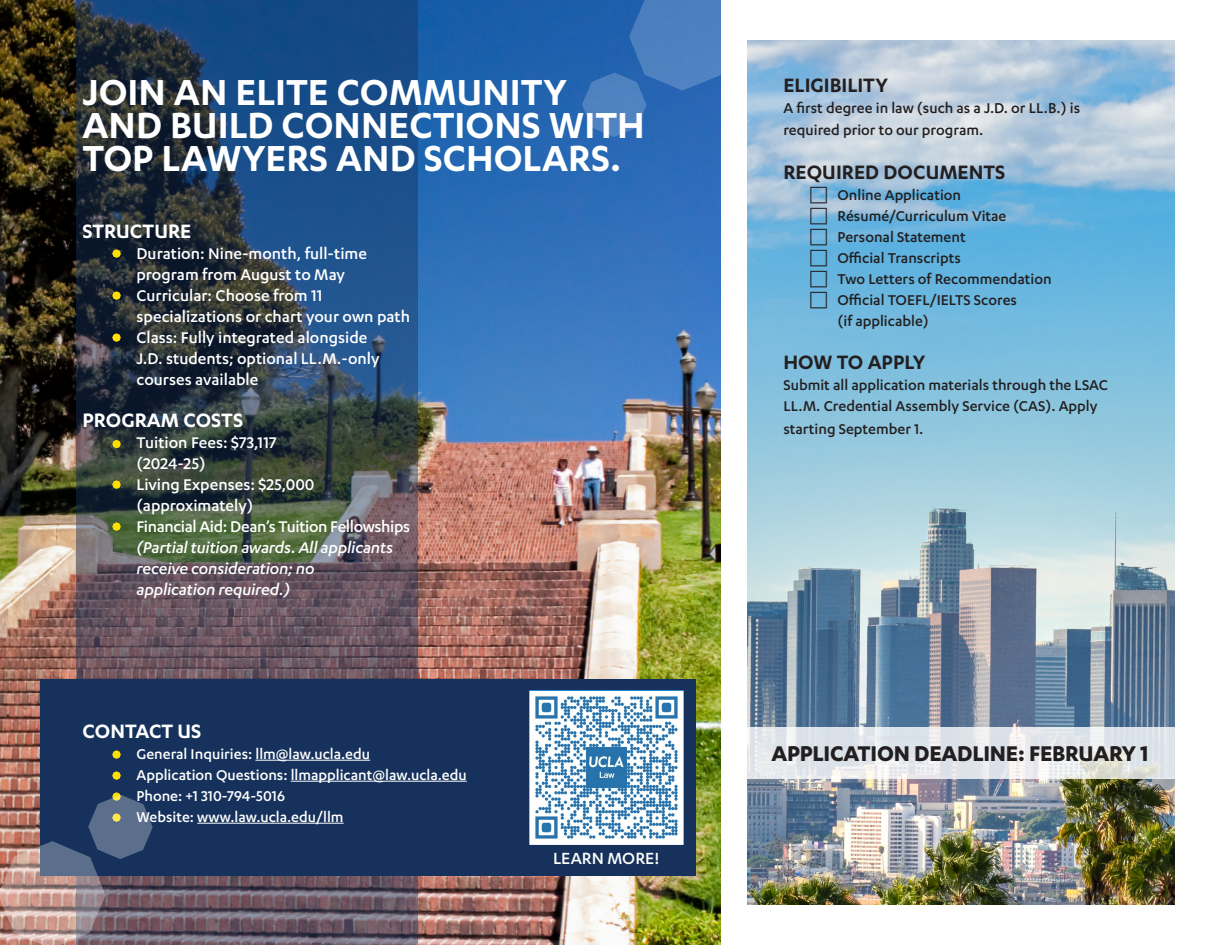
<style>
.page{position:relative;width:1215px;height:945px;background:#fff}
.page>*{position:absolute;margin:0;border:0;box-sizing:border-box;transform-origin:0 0}
.t1{font:600 42px/33px "Karbon";color:#fff}
.t2{font:700 24.75px "Karbon";letter-spacing:-.01em;color:#231f20}
.t3{font:600 22.5px "Karbon";color:#231f20}
.t4{font:600 22.5px "Karbon";color:#fff}
.t5{font:500 18.75px "Karbon";color:#fff}
.t6{font:500 18px/21px "Karbon";color:#fff}
.t7{font:italic 500 18px/21px "Karbon";letter-spacing:-.01em;color:#fff}
.t8{font:500 16.5px/21px "Karbon";color:#231f20}
.t9{font:500 16.5px "Karbon";color:#fff}
.s1{font-style:normal}
</style>
<div class="page">
<img style="left:0;top:0;width:721px;height:945px">
<svg style="left:76px;top:0;width:342px;height:944px"></svg>
<img style="left:747px;top:40px;width:428px;height:864px">
<svg style="left:747px;top:727px;width:428px;height:51px;fill:#e0e4ea"></svg>
<div style="left:40px;top:680px;width:656px;height:196px;background:#16325c"></div>
<hr style="left:255px;top:760px;width:115px;height:1px;background:#fff">
<hr style="left:291px;top:781px;width:176px;height:1px;background:#fff">
<hr style="left:197px;top:823px;width:147px;height:1px;background:#fff">
<svg style="left:529px;top:691px;width:154px;height:154px"></svg>
<svg style="left:112px;top:249px;width:9px;height:9px"></svg>
<svg style="left:112px;top:291px;width:9px;height:9px"></svg>
<svg style="left:112px;top:333px;width:9px;height:9px"></svg>
<svg style="left:112px;top:440px;width:9px;height:8px"></svg>
<svg style="left:112px;top:480px;width:9px;height:9px"></svg>
<svg style="left:112px;top:522px;width:9px;height:9px"></svg>
<svg style="left:112px;top:750px;width:9px;height:9px"></svg>
<svg style="left:112px;top:771px;width:9px;height:9px"></svg>
<svg style="left:582px;top:0;width:139px;height:137px"></svg>
<img style="left:0;top:792px;width:153px;height:153px">
<svg style="left:810px;top:186px;width:17px;height:122px"></svg>
<p class="t1" style="left:82px;top:74px;width:564px">JOIN AN ELITE COMMUNITY<br>AND BUILD CONNECTIONS WITH<br>TOP LAWYERS AND SCHOLARS.</p>
<p class="t4" style="left:82px;top:219px;width:110px">STRUCTURE</p>
<p class="t6" style="left:136px;top:242px;width:232px">Duration: Nine-month, full-time program from August to May</p>
<p class="t6" style="left:136px;top:284px;width:275px">Curricular: Choose from 11 specializations or chart your own path</p>
<p class="t6" style="left:136px;top:326px;width:245px">Class: Fully integrated alongside<br>J.D. students; optional LL.M.-only courses available</p>
<p class="t4" style="left:82px;top:408px;width:162px">PROGRAM COSTS</p>
<p class="t6" style="left:136px;top:431px;width:142px">Tuition Fees: $73,117 (2024-25)</p>
<p class="t6" style="left:136px;top:473px;width:180px">Living Expenses: $25,000 (approximately)</p>
<p class="t7" style="left:136px;top:516px;width:275px"><span class="s1">Financial Aid: Dean’s Tuition Fellowships </span>(Partial tuition awards. All applicants receive consideration; no<br>application required.)</p>
<p class="t4" style="left:82px;top:718px;width:120px">CONTACT US</p>
<p class="t9" style="left:136px;top:744px;width:235px">General Inquiries: llm@law.ucla.edu</p>
<p class="t9" style="left:136px;top:765px;width:332px">Application Questions: llmapplicant@law.ucla.edu</p>
<p class="t9" style="left:136px;top:786px;width:150px">Phone: +1 310-794-5016</p>
<p class="t9" style="left:136px;top:807px;width:209px">Website: www.law.ucla.edu/llm</p>
<p class="t5" style="left:553px;top:848px;width:108px">LEARN MORE!</p>
<p class="t3" style="left:783px;top:72px;width:106px">ELIGIBILITY</p>
<p class="t8" style="left:783px;top:96px;width:298px;line-height:22.5px">A first degree in law (such as a J.D. or LL.B.) is required prior to our program.</p>
<p class="t3" style="left:783px;top:159px;width:223px">REQUIRED DOCUMENTS</p>
<p class="t8" style="left:837px;top:184px;width:125px">Online Application</p>
<p class="t8" style="left:837px;top:205px;width:171px">Résumé/Curriculum Vitae</p>
<p class="t8" style="left:837px;top:226px;width:130px">Personal Statement</p>
<p class="t8" style="left:837px;top:247px;width:125px">Official Transcripts</p>
<p class="t8" style="left:837px;top:268px;width:216px">Two Letters of Recommendation</p>
<p class="t8" style="left:837px;top:289px;width:181px">Official TOEFL/IELTS Scores (if applicable)</p>
<p class="t3" style="left:783px;top:350px;width:144px">HOW TO APPLY</p>
<p class="t8" style="left:783px;top:374px;width:326px">Submit all application materials through the LSAC<br>LL.M. Credential Assembly Service (CAS). Apply</p>
<p class="t8" style="left:783px;top:418px;width:142px">starting September 1.</p>
<p class="t2" style="left:771px;top:739px;width:378px">APPLICATION DEADLINE: FEBRUARY 1</p>
</div>
